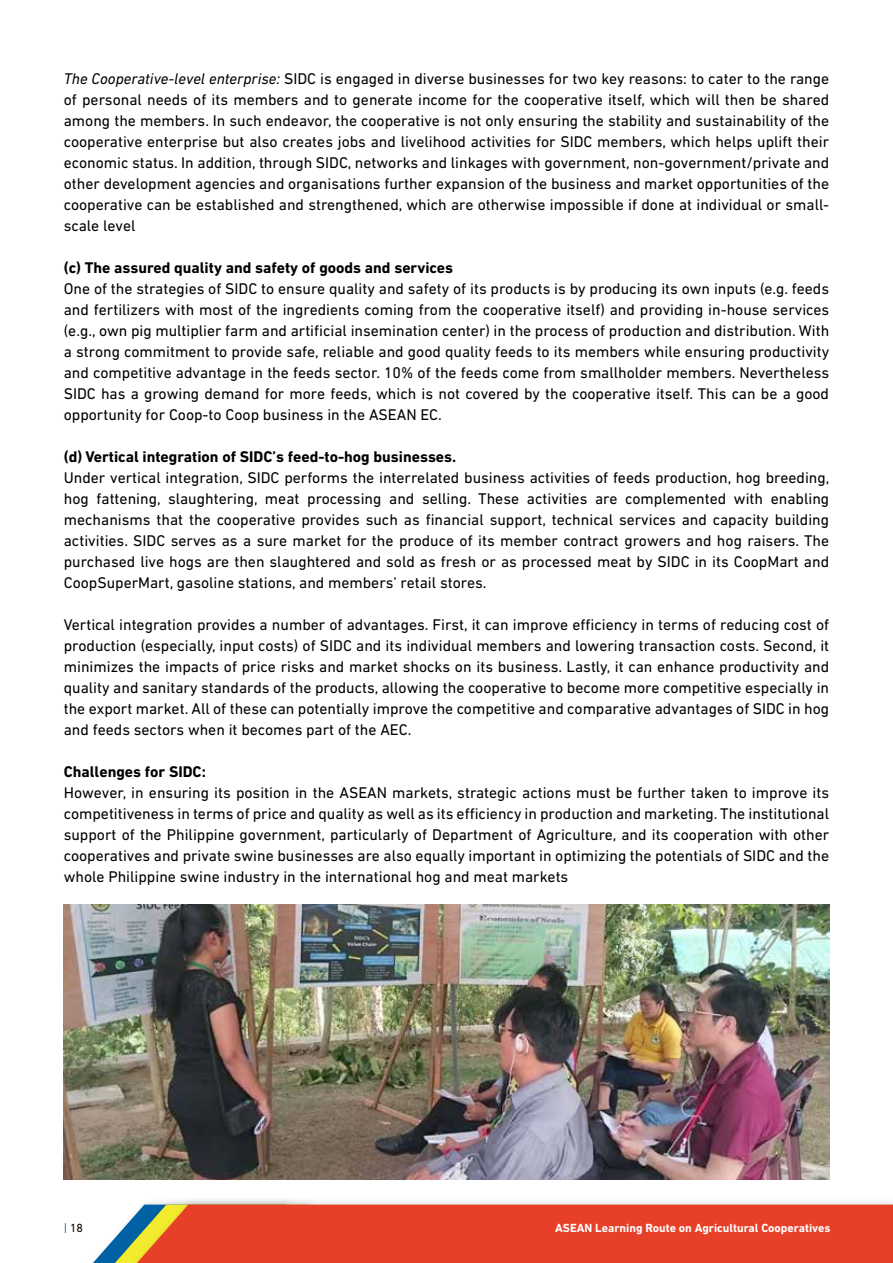
<style>
.page{position:relative;width:893px;height:1263px;background:#fff}
.page>*{position:absolute;margin:0;border:0;box-sizing:border-box;transform-origin:0 0}
.t1{font:15.75px/21px "DIN Next LT Pro";color:#000;text-align:justify}
.t2{font:700 15.75px "DIN Next LT Pro";color:#000}
.t3{font:700 12px "DIN Next LT Pro";color:#fff}
.t4{font:12px "DIN Next LT Pro";color:#000}
.s1{font-style:italic}
.s2{color:#0062a4}
</style>
<div class="page">
<svg style="left:93px;top:1238px;width:22px;height:25px"></svg>
<div style="left:115px;top:1196px;width:778px;height:67px;background:#000;opacity:.15"></div>
<svg style="left:119px;top:1204px;width:769px;height:59px;background:#e2472e"></svg>
<div style="left:888px;top:1196px;width:5px;height:67px;background:#000;opacity:.15"></div>
<svg style="left:892px;top:1204px;width:1px;height:59px"></svg>
<img style="left:64px;top:905px;width:765px;height:274px">
<p class="t1" style="left:64px;top:68px;width:767px"><span class="s1">The Cooperative-level enterprise:</span> SIDC is engaged in diverse businesses for two key reasons: to cater to the range of personal needs of its members and to generate income for the cooperative itself, which will then be shared among the members. In such endeavor, the cooperative is not only ensuring the stability and sustainability of the cooperative enterprise but also creates jobs and livelihood activities for SIDC members, which helps uplift their economic status. In addition, through SIDC, networks and linkages with government, non-government/private and other development agencies and organisations further expansion of the business and market opportunities of the cooperative can be established and strengthened, which are otherwise impossible if done at individual or small&shy;scale level</p>
<p class="t2" style="left:64px;top:258px;width:391px">(c) The assured quality and safety of goods and services</p>
<p class="t1" style="left:64px;top:278px;width:767px">One of the strategies of SIDC to ensure quality and safety of its products is by producing its own inputs (e.g. feeds and fertilizers with most of the ingredients coming from the cooperative itself) and providing in-house services (e.g., own pig multiplier farm and artificial insemination center) in the process of production and distribution. With a strong commitment to provide safe, reliable and good quality feeds to its members while ensuring productivity and competitive advantage in the feeds sector. 10% of the feeds come from smallholder members. Nevertheless SIDC has a growing demand for more feeds, which is not covered by the cooperative itself. This can be a good opportunity for Coop-to Coop business in the ASEAN EC.</p>
<p class="t2" style="left:64px;top:447px;width:394px">(d) Vertical integration of SIDC’s feed-to-hog businesses.</p>
<p class="t1" style="left:64px;top:467px;width:767px">Under vertical integration, SIDC performs the interrelated business activities of feeds production, hog breeding, hog fattening, slaughtering, meat processing and selling. These activities are complemented with enabling mechanisms that the cooperative provides such as financial support, technical services and capacity building activities. SIDC serves as a sure market for the produce of its member contract growers and hog raisers. The purchased live hogs are then slaughtered and sold as fresh or as processed meat by SIDC in its CoopMart and CoopSuperMart, gasoline stations, and members’ retail stores.</p>
<p class="t1" style="left:64px;top:614px;width:767px">Vertical integration provides a number of advantages. First, it can improve efficiency in terms of reducing cost of production (especially, input costs) of SIDC and its individual members and lowering transaction costs. Second, it minimizes the impacts of price risks and market shocks on its business. Lastly, it can enhance productivity and quality and sanitary standards of the products, allowing the cooperative to become more competitive especially in the export market. All of these can potentially improve the competitive and comparative advantages of SIDC in hog and feeds sectors when it becomes part of the AEC.</p>
<p class="t2" style="left:64px;top:762px;width:144px">Challenges for SIDC:</p>
<p class="t1" style="left:64px;top:782px;width:767px">However, in ensuring its position in the ASEAN markets, strategic actions must be further taken to improve its competitiveness in terms of price and quality as well as its efficiency in production and marketing. The institutional support of the Philippine government, particularly of Department of Agriculture, and its cooperation with other cooperatives and private swine businesses are also equally important in optimizing the potentials of SIDC and the whole Philippine swine industry in the international hog and meat markets</p>
<p class="t4" style="left:64px;top:1220px;width:21px"><span class="s2">|</span> 18</p>
<p class="t3" style="left:555px;top:1220px;width:277px">ASEAN Learning Route on Agricultural Cooperatives</p>
</div>
